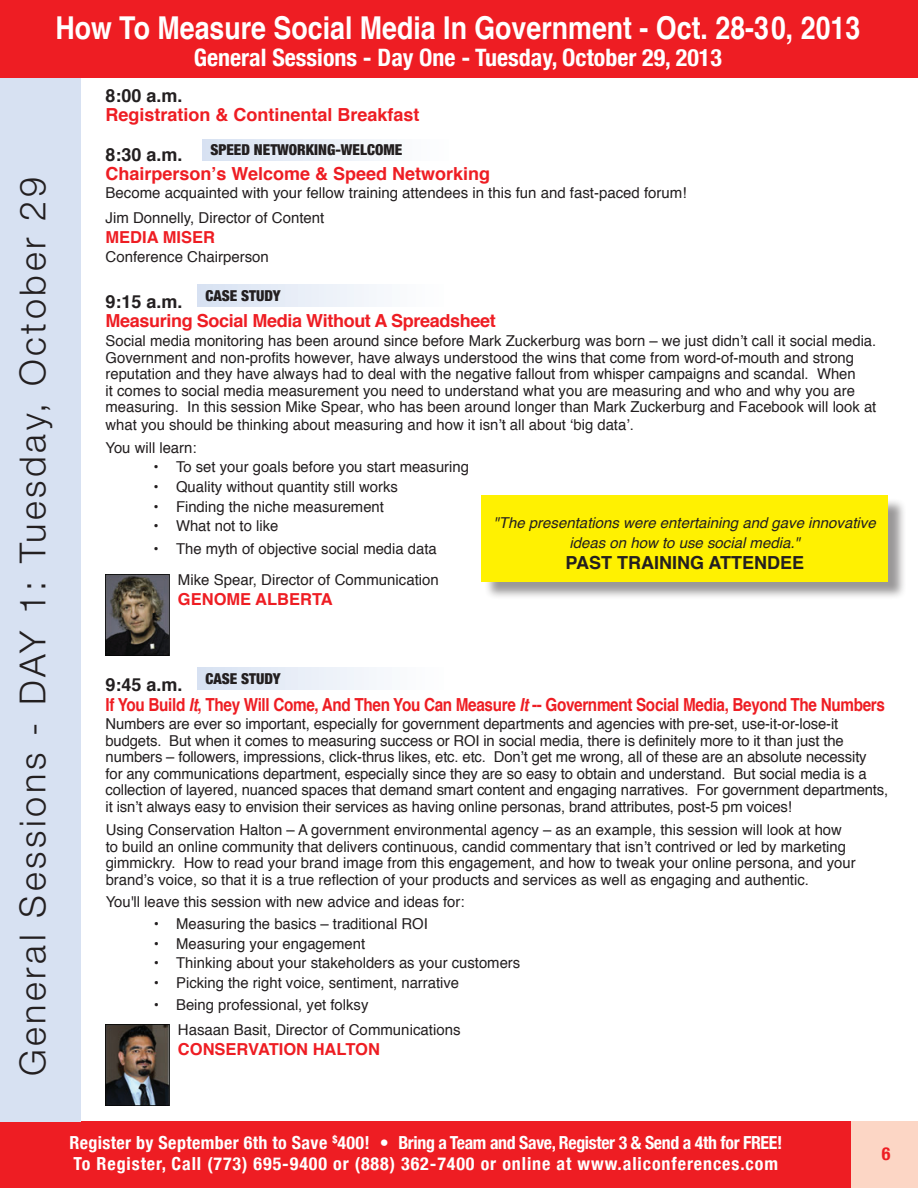
<style>
.page{position:relative;width:918px;height:1188px;background:#fff}
.page>*{position:absolute;margin:0;border:0;box-sizing:border-box;transform-origin:0 0}
.t1{font:300 36px "Helvetica Neue";letter-spacing:.1em;color:#231f20}
.t2{font:700 31.5px "Helvetica";color:#fff;scale:.85 1}
.t3{font:700 condensed 24px "Helvetica Neue";color:#fff}
.t4{font:700 condensed 18px/21.6px "Helvetica Neue";letter-spacing:.02em;color:#fff}
.t5{font:700 18px "Helvetica";letter-spacing:-.02em;color:#ee1d23;scale:.85 1}
.t6{font:700 18px "Helvetica";color:#ee1d23}
.t7{font:700 18px "Helvetica";color:#231f20}
.t8{font:700 18px "Helvetica";letter-spacing:-.02em;color:#ee1d23}
.t9{font:700 condensed 18px "Helvetica Neue";color:#ee1d23}
.t10{font:700 16.5px "Helvetica";color:#ee1d23}
.t11{font:15px/16.5px "Helvetica";color:#231f20}
.t12{font:italic 15px/19.5px "Helvetica";color:#231f20;text-align:center}
.t13{font:900 condensed 15px "Helvetica Neue";color:#231f20}
.s1{font-style:italic}
</style>
<div class="page">
<div style="left:0;top:1122px;width:852px;height:66px;background:#ee1d23"></div>
<div style="left:852px;top:1122px;width:66px;height:66px;background:#fcd6c5"></div>
<div style="left:0;top:77px;width:81px;height:1045px;background:#d7e1f2"></div>
<div style="left:0;top:0;width:918px;height:78px;background:#ee1d23"></div>
<div style="left:203px;top:139px;width:255px;height:22px;background:linear-gradient(to right,#d8e2f2,#fff)"></div>
<div style="left:198px;top:285px;width:255px;height:21px;background:linear-gradient(to right,#d8e2f2,#fff)"></div>
<img style="left:106px;top:574px;width:64px;height:81px">
<div style="left:198px;top:668px;width:255px;height:22px;background:linear-gradient(to right,#d8e2f2,#fff)"></div>
<img style="left:106px;top:1024px;width:64px;height:81px">
<div style="left:484px;top:497px;width:423px;height:103px;background:#231f20;opacity:.46"></div>
<div style="left:482px;top:495px;width:406px;height:86px;background:#fff101"></div>
<h2 class="t2" style="left:55px;top:2px;width:949px">How To Measure Social Media In Government - Oct. 28-30, 2013</h2>
<h3 class="t3" style="left:194px;top:42px;width:530px">General Sessions - Day One - Tuesday, October 29, 2013</h3>
<h1 class="t1" style="left:11px;top:1076px;width:901px;rotate:-90deg">General Sessions - DAY 1: Tuesday, October 29</h1>
<p class="t7" style="left:106px;top:81px;width:79px">8:00 a.m.</p>
<p class="t6" style="left:106px;top:100px;width:316px">Registration &amp; Continental Breakfast</p>
<p class="t7" style="left:106px;top:140px;width:79px">8:30 a.m.</p>
<p class="t13" style="left:210px;top:141px;width:193px">SPEED NETWORKING-WELCOME</p>
<p class="t6" style="left:106px;top:159px;width:386px">Chairperson’s Welcome &amp; Speed Networking</p>
<p class="t11" style="left:106px;top:181px;width:583px;line-height:24.8px">Become acquainted with your fellow training attendees in this fun and fast-paced forum!<br>Jim Donnelly, Director of Content</p>
<p class="t10" style="left:106px;top:223px;width:111px">MEDIA MISER</p>
<p class="t11" style="left:106px;top:249px;width:165px">Conference Chairperson</p>
<p class="t7" style="left:106px;top:287px;width:79px">9:15 a.m.</p>
<p class="t13" style="left:205px;top:286px;width:77px">CASE STUDY</p>
<p class="t8" style="left:106px;top:306px;width:392px">Measuring Social Media Without A Spreadsheet</p>
<p class="t11" style="left:106px;top:333px;width:772px">Social media monitoring has been around since before Mark Zuckerburg was born – we just didn’t call it social media.<br>Government and non-profits however, have always understood the wins that come from word-of-mouth and strong reputation and they have always had to deal with the negative fallout from whisper campaigns and scandal. When<br>it comes to social media measurement you need to understand what you are measuring and who and why you are measuring. In this session Mike Spear, who has been around longer than Mark Zuckerburg and Facebook will look at</p>
<p class="t11" style="left:106px;top:414px;width:530px;line-height:22.6px">what you should be thinking about measuring and how it isn’t all about ‘big data’.<br>You will learn:</p>
<p class="t11" style="left:154px;top:459px;width:317px">• To set your goals before you start measuring</p>
<p class="t11" style="left:154px;top:479px;width:246px">• Quality without quantity still works</p>
<p class="t11" style="left:154px;top:499px;width:232px">• Finding the niche measurement</p>
<p class="t11" style="left:154px;top:518px;width:126px">• What not to like</p>
<p class="t11" style="left:154px;top:533px;width:287px;line-height:31.5px;text-align:right">• The myth of objective social media data<br>Mike Spear, Director of Communication</p>
<p class="t10" style="left:178px;top:586px;width:156px">GENOME ALBERTA</p>
<p class="t12" style="left:494px;top:514px;width:384px">"The presentations were entertaining and gave innovative ideas on how to use social media."</p>
<p class="t7" style="left:565px;top:549px;width:240px">PAST TRAINING ATTENDEE</p>
<p class="t7" style="left:106px;top:670px;width:79px">9:45 a.m.</p>
<p class="t13" style="left:205px;top:669px;width:77px">CASE STUDY</p>
<p class="t5" style="left:106px;top:690px;width:919px">If You Build <span class="s1">It</span>, They Will Come, And Then You Can Measure <span class="s1">It</span> -- Government Social Media, Beyond The Numbers</p>
<p class="t11" style="left:106px;top:716px;width:784px">Numbers are ever so important, especially for government departments and agencies with pre-set, use-it-or-lose-it budgets. But when it comes to measuring success or ROI in social media, there is definitely more to it than just the numbers – followers, impressions, click-thrus likes, etc. etc. Don’t get me wrong, all of these are an absolute necessity<br>for any communications department, especially since they are so easy to obtain and understand. But social media is a collection of layered, nuanced spaces that demand smart content and engaging narratives. For government departments, it isn’t always easy to envision their services as having online personas, brand attributes, post-5 pm voices!</p>
<p class="t11" style="left:106px;top:822px;width:751px">Using Conservation Halton – A government environmental agency – as an example, this session will look at how to build an online community that delivers continuous, candid commentary that isn’t contrived or led by marketing gimmickry. How to read your brand image from this engagement, and how to tweak your online persona, and your brand’s voice, so that it is a true reflection of your products and services as well as engaging and authentic.</p>
<p class="t11" style="left:106px;top:894px;width:360px">You'll leave this session with new advice and ideas for:</p>
<p class="t11" style="left:154px;top:916px;width:276px">• Measuring the basics – traditional ROI</p>
<p class="t11" style="left:154px;top:936px;width:213px">• Measuring your engagement</p>
<p class="t11" style="left:154px;top:955px;width:368px">• Thinking about your stakeholders as your customers</p>
<p class="t11" style="left:154px;top:975px;width:307px">• Picking the right voice, sentiment, narrative</p>
<p class="t11" style="left:178px;top:993px;width:284px;line-height:24.8px;text-indent:-24px">• Being professional, yet folksy<br>Hasaan Basit, Director of Communications</p>
<p class="t10" style="left:178px;top:1036px;width:204px">CONSERVATION HALTON</p>
<p class="t4" style="left:69px;top:1131px;width:714px">Register by September 6th to Save <sup>$</sup>400! • Bring a Team and Save, Register 3 &amp; Send a 4th for FREE!<br>To Register, Call (773) 695-9400 or (888) 362-7400 or online at www.aliconferences.com</p>
<p class="t9" style="left:882px;top:1142px;width:10px">6</p>
</div>
